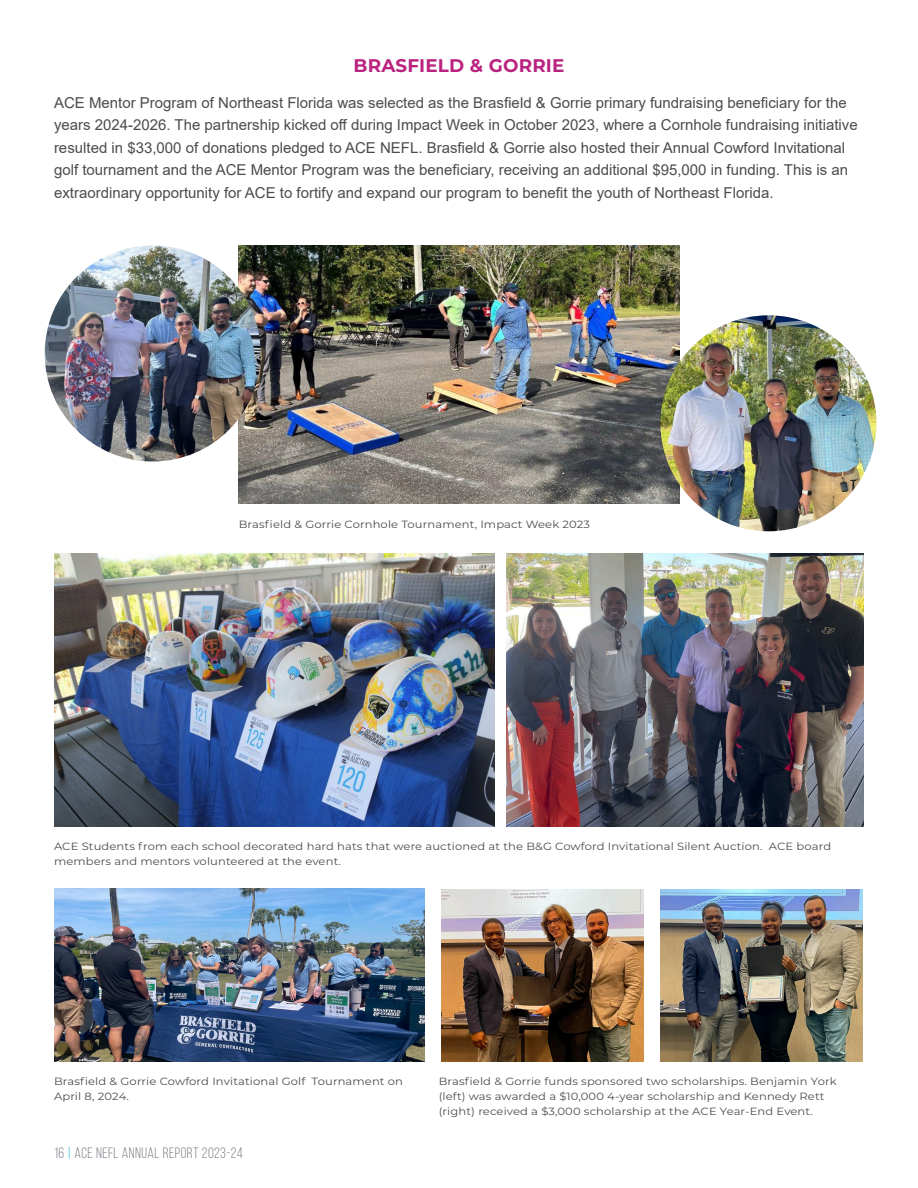
<style>
.page{position:relative;width:918px;height:1188px;background:#fff}
.page>*{position:absolute;margin:0;border:0;box-sizing:border-box;transform-origin:0 0}
.t1{font:700 18.3px "Montserrat";letter-spacing:.01em;color:#ba2280}
.t2{font:15px/22.5px "Arial";color:#4b4c4d}
.t3{font:15px "Bebas Neue";letter-spacing:.03em;color:#7f8188}
.Photo_Caption{font:10.5px/15px "Montserrat";letter-spacing:.01em;color:#4b4c4d;scale:1.1 1}
.s1{color:#00b4c9}
</style>
<div class="page">
<img style="left:239px;top:246px;width:440px;height:258px">
<img style="left:660px;top:890px;width:203px;height:172px">
<img style="left:54px;top:553px;width:440px;height:274px">
<img style="left:45px;top:246px;width:216px;height:216px;border-radius:108px">
<img style="left:55px;top:889px;width:369px;height:172px">
<img style="left:507px;top:553px;width:357px;height:274px">
<img style="left:441px;top:890px;width:203px;height:172px">
<img style="left:660px;top:315px;width:216px;height:216px;border-radius:108px">
<h2 class="t1" style="left:354px;top:52px;width:212px">BRASFIELD &amp; GORRIE</h2>
<p class="t2" style="left:54px;top:91px;width:805px">ACE Mentor Program of Northeast Florida was selected as the Brasfield &amp; Gorrie primary fundraising beneficiary for the years 2024-2026. The partnership kicked off during Impact Week in October 2023, where a Cornhole fundraising initiative resulted in $33,000 of donations pledged to ACE NEFL. Brasfield &amp; Gorrie also hosted their Annual Cowford Invitational golf tournament and the ACE Mentor Program was the beneficiary, receiving an additional $95,000 in funding. This is an extraordinary opportunity for ACE to fortify and expand our program to benefit the youth of Northeast Florida.</p>
<p class="Photo_Caption" style="left:239px;top:516px;width:321px">Brasfield &amp; Gorrie Cornhole Tournament, Impact Week 2023</p>
<p class="Photo_Caption" style="left:54px;top:839px;width:708px">ACE Students from each school decorated hard hats that were auctioned at the B&amp;G Cowford Invitational Silent Auction. ACE board members and mentors volunteered at the event.</p>
<p class="Photo_Caption" style="left:54px;top:1073px;width:319px">Brasfield &amp; Gorrie Cowford Invitational Golf Tournament on<br>April 8, 2024.</p>
<p class="t3" style="left:54px;top:1145px;width:190px">16 <span class="s1">|</span> ACE NEFL ANNUAL REPORT 2023-24</p>
<p class="Photo_Caption" style="left:439px;top:1074px;width:363px">Brasfield &amp; Gorrie funds sponsored two scholarships. Benjamin York (left) was awarded a $10,000 4-year scholarship and Kennedy Rett (right) received a $3,000 scholarship at the ACE Year-End Event.</p>
</div>
